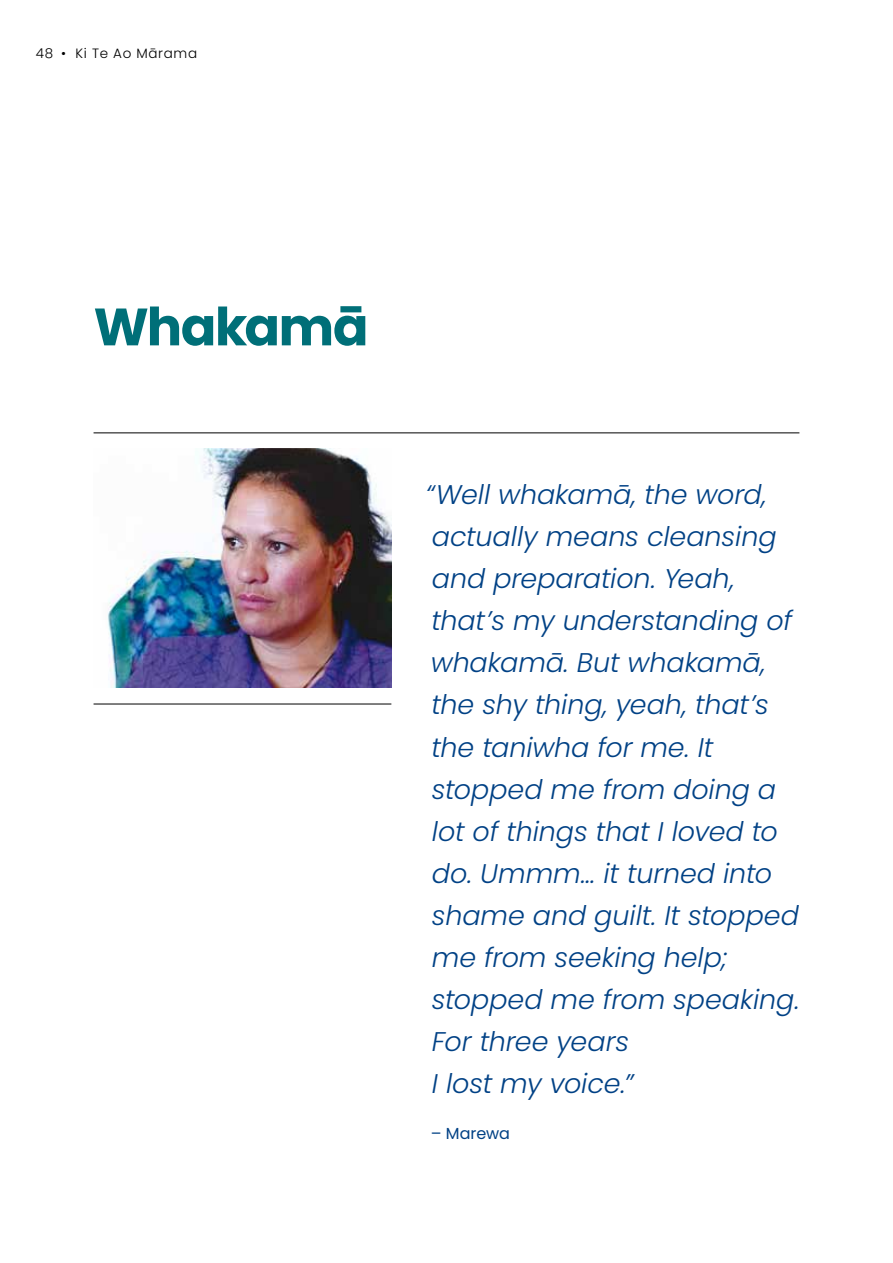
<style>
.page{position:relative;width:893px;height:1263px;background:#fff}
.page>*{position:absolute;margin:0;border:0;box-sizing:border-box;transform-origin:0 0}
.t1{font:700 52.5px "Poppins";letter-spacing:-.03em;color:#006f78}
.t2{font:italic 300 27px/42px "Poppins";letter-spacing:-.005em;color:#004185}
.t3{font:16.05px "Poppins";letter-spacing:-.005em;color:#004185}
.t4{font:300 13.5px "Poppins";letter-spacing:.05em;color:#000}
</style>
<div class="page">
<img style="left:107px;top:448px;width:284px;height:239px">
<hr style="left:94px;top:704px;width:297px;height:1px;background:#000">
<hr style="left:94px;top:433px;width:705px;height:1px;background:#000">
<p class="t4" style="left:36px;top:45px;width:163px">48 • Ki Te Ao Mārama</p>
<h1 class="t1" style="left:94px;top:296px;width:276px">Whakamā</h1>
<p class="t2" style="left:426px;top:474px;width:375px">“Well whakamā, the word, actually means cleansing and preparation. Yeah, that’s my understanding of whakamā. But whakamā, the shy thing, yeah, that’s the taniwha for me. It stopped me from doing a lot of things that I loved to do. Ummm… it turned into shame and guilt. It stopped me from seeking help; stopped me from speaking.<br>For three years<br>I lost my voice.”</p>
<p class="t3" style="left:431px;top:1124px;width:81px">– Marewa</p>
</div>
